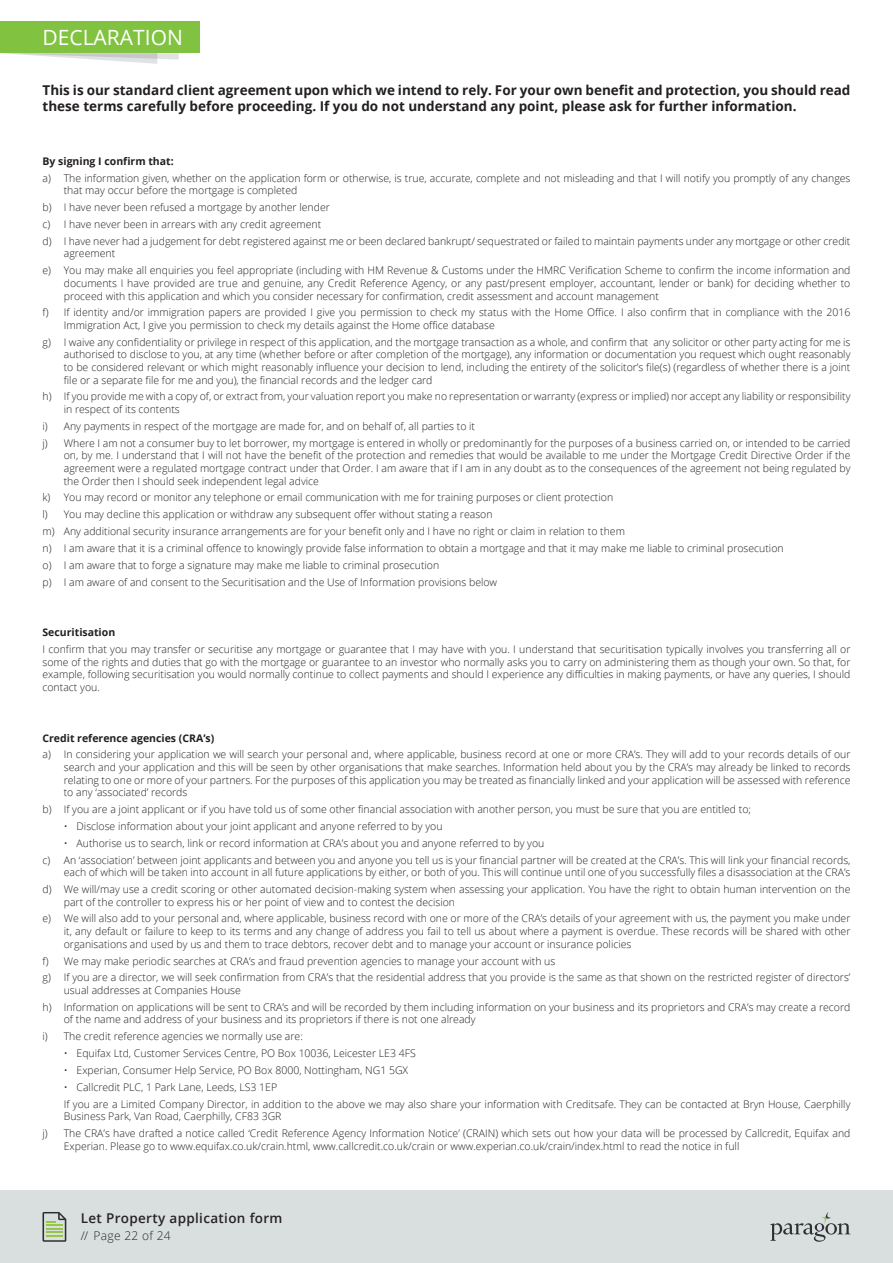
<style>
.page{position:relative;width:893px;height:1263px;background:#fff}
.page>*{position:absolute;margin:0;border:0;box-sizing:border-box;transform-origin:0 0}
.t1{font:21px "Open Sans";color:#fff}
.t2{font:700 13.5px/16.2px "Open Sans";color:#231f20}
.t3{font:600 13.5px "Open Sans";letter-spacing:.025em;color:#252423}
.t4{font:300 12px "Open Sans";letter-spacing:.025em;color:#252423}
.t5{font:300 10.5px/12.6px "Open Sans";color:#231f20}
.t6{font:700 10.5px "Open Sans";color:#231f20}
</style>
<div class="page">
<div style="left:0;top:1191px;width:893px;height:72px;background:#d9dfdf"></div>
<svg style="left:43px;top:1212px;width:23px;height:30px"></svg>
<svg style="left:770px;top:1212px;width:80px;height:30px"></svg>
<div style="left:0;top:21px;width:200px;height:32px;background:#81c340"></div>
<svg style="left:3px;top:53px;width:176px;height:11px"></svg>
<p class="t1" style="left:43px;top:23px;width:142px">DECLARATION</p>
<p class="t2" style="left:43px;top:81px;width:809px">This is our standard client agreement upon which we intend to rely. For your own benefit and protection, you should read these terms carefully before proceeding. If you do not understand any point, please ask for further information.</p>
<p class="t6" style="left:43px;top:154px;width:133px">By signing I confirm that:</p>
<p class="t5" style="left:64px;top:171px;width:788px;text-indent:-21px">a) The information given, whether on the application form or otherwise, is true, accurate, complete and not misleading and that I will notify you promptly of any changes that may occur before the mortgage is completed</p>
<p class="t5" style="left:43px;top:201px;width:289px">b) I have never been refused a mortgage by another lender</p>
<p class="t5" style="left:43px;top:218px;width:280px">c) I have never been in arrears with any credit agreement</p>
<p class="t5" style="left:64px;top:234px;width:788px;text-indent:-21px">d) I have never had a judgement for debt registered against me or been declared bankrupt/ sequestrated or failed to maintain payments under any mortgage or other credit agreement</p>
<p class="t5" style="left:64px;top:264px;width:788px;text-align:justify;text-indent:-21px">e) You may make all enquiries you feel appropriate (including with HM Revenue &amp; Customs under the HMRC Verification Scheme to confirm the income information and documents I have provided are true and genuine, any Credit Reference Agency, or any past/present employer, accountant, lender or bank) for deciding whether to proceed with this application and which you consider necessary for confirmation, credit assessment and account management</p>
<p class="t5" style="left:64px;top:306px;width:788px;text-indent:-21px">f) If identity and/or immigration papers are provided I give you permission to check my status with the Home Office. I also confirm that in compliance with the 2016<br>Immigration Act, I give you permission to check my details against the Home office database</p>
<p class="t5" style="left:64px;top:335px;width:788px;text-align:justify;text-indent:-21px">g) I waive any confidentiality or privilege in respect of this application, and the mortgage transaction as a whole, and confirm that any solicitor or other party acting for me is authorised to disclose to you, at any time (whether before or after completion of the mortgage), any information or documentation you request which ought reasonably to be considered relevant or which might reasonably influence your decision to lend, including the entirety of the solicitor’s file(s) (regardless of whether there is a joint file or a separate file for me and you), the financial records and the ledger card</p>
<p class="t5" style="left:64px;top:390px;width:788px;text-indent:-21px">h) If you provide me with a copy of, or extract from, your valuation report you make no representation or warranty (express or implied) nor accept any liability or responsibility in respect of its contents</p>
<p class="t5" style="left:43px;top:419px;width:434px">i) Any payments in respect of the mortgage are made for, and on behalf of, all parties to it</p>
<p class="t5" style="left:64px;top:436px;width:788px;text-align:justify;text-indent:-21px">j) Where I am not a consumer buy to let borrower, my mortgage is entered in wholly or predominantly for the purposes of a business carried on, or intended to be carried on, by me. I understand that I will not have the benefit of the protection and remedies that would be available to me under the Mortgage Credit Directive Order if the agreement were a regulated mortgage contract under that Order. I am aware that if I am in any doubt as to the consequences of the agreement not being regulated by the Order then I should seek independent legal advice</p>
<p class="t5" style="left:43px;top:491px;width:572px">k) You may record or monitor any telephone or email communication with me for training purposes or client protection</p>
<p class="t5" style="left:43px;top:508px;width:452px">l) You may decline this application or withdraw any subsequent offer without stating a reason</p>
<p class="t5" style="left:43px;top:525px;width:584px">m) Any additional security insurance arrangements are for your benefit only and I have no right or claim in relation to them</p>
<p class="t5" style="left:43px;top:542px;width:743px">n) I am aware that it is a criminal offence to knowingly provide false information to obtain a mortgage and that it may make me liable to criminal prosecution</p>
<p class="t5" style="left:43px;top:558px;width:398px">o) I am aware that to forge a signature may make me liable to criminal prosecution</p>
<p class="t5" style="left:43px;top:575px;width:456px">p) I am aware of and consent to the Securitisation and the Use of Information provisions below</p>
<p class="t6" style="left:43px;top:625px;width:74px">Securitisation</p>
<p class="t5" style="left:43px;top:643px;width:809px;text-align:justify">I confirm that you may transfer or securitise any mortgage or guarantee that I may have with you. I understand that securitisation typically involves you transferring all or some of the rights and duties that go with the mortgage or guarantee to an investor who normally asks you to carry on administering them as though your own. So that, for example, following securitisation you would normally continue to collect payments and should I experience any difficulties in making payments, or have any queries, I should contact you.</p>
<p class="t6" style="left:43px;top:730px;width:173px">Credit reference agencies (CRA’s)</p>
<p class="t5" style="left:64px;top:748px;width:788px;text-align:justify;text-indent:-21px">a) In considering your application we will search your personal and, where applicable, business record at one or more CRA’s. They will add to your records details of our search and your application and this will be seen by other organisations that make searches. Information held about you by the CRA’s may already be linked to records relating to one or more of your partners. For the purposes of this application you may be treated as financially linked and your application will be assessed with reference to any ‘associated’ records</p>
<p class="t5" style="left:43px;top:803px;width:710px">b) If you are a joint applicant or if you have told us of some other financial association with another person, you must be sure that you are entitled to;</p>
<p class="t5" style="left:64px;top:819px;width:380px">• Disclose information about your joint applicant and anyone referred to by you</p>
<p class="t5" style="left:64px;top:836px;width:482px">• Authorise us to search, link or record information at CRA’s about you and anyone referred to by you</p>
<p class="t5" style="left:43px;top:853px;width:809px;text-align:right">c) An ‘association’ between joint applicants and between you and anyone you tell us is your financial partner will be created at the CRA’s. This will link your financial records, each of which will be taken into account in all future applications by either, or both of you. This will continue until one of you successfully files a disassociation at the CRA’s</p>
<p class="t5" style="left:64px;top:883px;width:788px;text-indent:-21px">d) We will/may use a credit scoring or other automated decision-making system when assessing your application. You have the right to obtain human intervention on the part of the controller to express his or her point of view and to contest the decision</p>
<p class="t5" style="left:64px;top:912px;width:788px;text-align:justify;text-indent:-21px">e) We will also add to your personal and, where applicable, business record with one or more of the CRA’s details of your agreement with us, the payment you make under it, any default or failure to keep to its terms and any change of address you fail to tell us about where a payment is overdue. These records will be shared with other organisations and used by us and them to trace debtors, recover debt and to manage your account or insurance policies</p>
<p class="t5" style="left:43px;top:954px;width:514px">f) We may make periodic searches at CRA’s and fraud prevention agencies to manage your account with us</p>
<p class="t5" style="left:64px;top:971px;width:788px;text-indent:-21px">g) If you are a director, we will seek confirmation from CRA’s that the residential address that you provide is the same as that shown on the restricted register of directors’ usual addresses at Companies House</p>
<p class="t5" style="left:64px;top:1000px;width:788px;text-indent:-21px">h) Information on applications will be sent to CRA’s and will be recorded by them including information on your business and its proprietors and CRA’s may create a record of the name and address of your business and its proprietors if there is not one already</p>
<p class="t5" style="left:43px;top:1030px;width:262px">i) The credit reference agencies we normally use are:</p>
<p class="t5" style="left:64px;top:1047px;width:353px">• Equifax Ltd, Customer Services Centre, PO Box 10036, Leicester LE3 4FS</p>
<p class="t5" style="left:64px;top:1064px;width:346px">• Experian, Consumer Help Service, PO Box 8000, Nottingham, NG1 5GX</p>
<p class="t5" style="left:64px;top:1080px;width:215px">• Callcredit PLC, 1 Park Lane, Leeds, LS3 1EP</p>
<p class="t5" style="left:64px;top:1097px;width:788px">If you are a Limited Company Director, in addition to the above we may also share your information with Creditsafe. They can be contacted at Bryn House, Caerphilly<br>Business Park, Van Road, Caerphilly, CF83 3GR</p>
<p class="t5" style="left:64px;top:1127px;width:788px;text-indent:-21px">j) The CRA’s have drafted a notice called ‘Credit Reference Agency Information Notice’ (CRAIN) which sets out how your data will be processed by Callcredit, Equifax and<br>Experian. Please go to www.equifax.co.uk/crain.html, www.callcredit.co.uk/crain or www.experian.co.uk/crain/index.html to read the notice in full</p>
<p class="t3" style="left:81px;top:1209px;width:203px">Let Property application form</p>
<p class="t4" style="left:81px;top:1227px;width:91px">/// Page 22 of 24</p>
</div>
